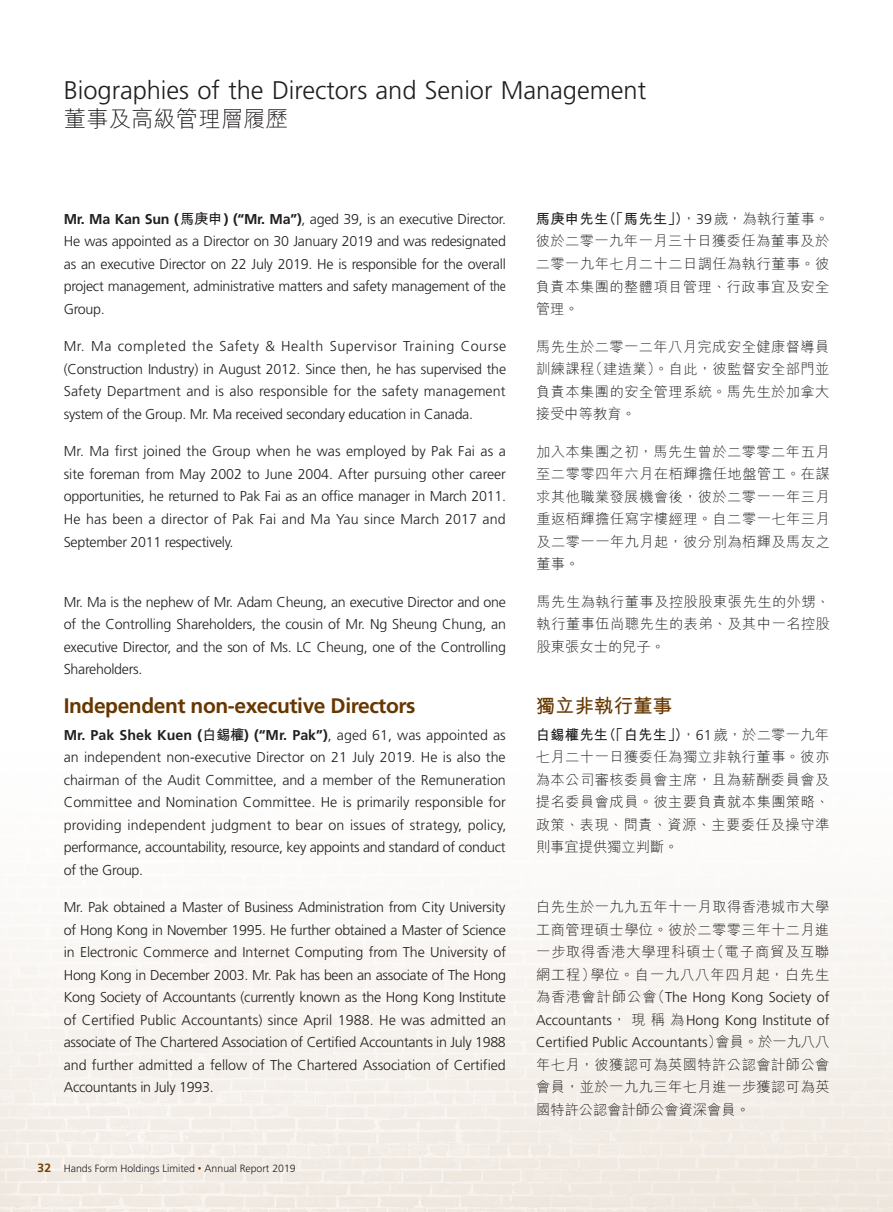
<style>
.page{position:relative;width:893px;height:1212px;background:#fff}
.page>*{position:absolute;margin:0;border:0;box-sizing:border-box;transform-origin:0 0}
.t1{font:300 25.5px "Frutiger LT Std";letter-spacing:-.005em;color:#231f20}
.t2{font:300 22.5px "M Hei HK";letter-spacing:-.005em;color:#231f20}
.t3{font:700 21px "Frutiger LT Std";letter-spacing:-.02em;color:#673700}
.t4{font:700 19.5px "M Hei HK";color:#673700}
.t5{font:300 14.25px/22.5px "Frutiger LT Std";letter-spacing:-.02em;color:#231f20;text-align:justify}
.t6{font:300 14.25px/22.5px "M Hei HK";letter-spacing:.035em;color:#231f20;text-align:justify}
.t7{font:300 10.5px "Frutiger LT Std";color:#231f20}
.s1{font-weight:700}
.s2{font-family:"M Hei HK";font-weight:700}
.s3{font-stretch:condensed}
.s4{font-weight:700;font-size:12px;color:#754100}
.s5{font-size:7.5px;color:#754100}
.s6{font-family:"Frutiger LT Std"}
.s7{font-family:"M Hei HK"}
</style>
<div class="page">
<img style="left:0;top:914px;width:892px;height:298px">
<h1 class="t1" style="left:64px;top:76px;width:584px">Biographies of the Directors and Senior Management</h1>
<h2 class="t2" style="left:64px;top:107px;width:226px">董事及高級管理層履歷</h2>
<p class="t5" style="left:64px;top:208px;width:444px"><span class="s1">Mr. Ma Kan Sun (</span><span class="s2">馬庚申</span><span class="s1">) (“Mr. Ma”)</span>, aged 39, is an executive Director.<br>He was appointed as a Director on 30 January 2019 and was redesignated as an executive Director on 22 July 2019. He is responsible for the overall project management, administrative matters and safety management of <span class="s3">the </span>Group.</p>
<p class="t5" style="left:64px;top:335px;width:444px">Mr. Ma completed the Safety &amp; Health Supervisor Training Course (Construction Industry) in August 2012. Since then, he has supervised the Safety Department and is also responsible for the safety management system of the Group. Mr. Ma received secondary education in Canada.</p>
<p class="t5" style="left:64px;top:440px;width:444px">Mr. Ma first joined the Group when he was employed by Pak Fai as a site foreman from May 2002 to June 2004. After pursuing other career opportunities, he returned to Pak Fai as an office manager in March 2011.<br>He has been a director of Pak Fai and Ma Yau since March 2017 and September 2011 respectively.</p>
<p class="t5" style="left:64px;top:590px;width:444px">Mr. Ma is the nephew of Mr. Adam Cheung, an executive Director and one of the Controlling Shareholders, the cousin of Mr. Ng Sheung Chung, an executive Director, and the son of Ms. LC Cheung, one of the Controlling Shareholders.</p>
<h3 class="t3" style="left:64px;top:693px;width:353px">Independent non-executive Directors</h3>
<p class="t5" style="left:64px;top:724px;width:444px"><span class="s1">Mr. Pak Shek Kuen (</span><span class="s2">白錫權</span><span class="s1">) (“Mr. Pak”)</span>, aged 61, was appointed as an independent non-executive Director on 21 July 2019. He is also the chairman of the Audit Committee, and a member of the Remuneration Committee and Nomination Committee. He is primarily responsible for providing independent judgment to bear on issues of strategy, policy, performance, accountability, resource, key appoints and standard of conduct of the Group.</p>
<p class="t5" style="left:64px;top:896px;width:444px">Mr. Pak obtained a Master of Business Administration from City University of Hong Kong in November 1995. He further obtained a Master of Science in Electronic Commerce and Internet Computing from The University of Hong Kong in December 2003. Mr. Pak has been an associate of The Hong Kong Society of Accountants (currently known as the Hong Kong Institute of Certified Public Accountants) since April 1988. He was admitted an associate of The Chartered Association of Certified Accountants in July 1988 and further admitted a fellow of The Chartered Association of Certified Accountants in July 1993.</p>
<p class="t7" style="left:38px;top:1162px;width:260px"><span class="s4">32</span> Hands Form Holdings Limited <span class="s5">•</span> Annual Report 2019</p>
<p class="t6" style="left:536px;top:207px;width:295px"><span class="s1">馬庚申先生（「馬先生」）</span>，<span class="s6">39</span>歲，為執行董事。彼於二零一九年一月三十日獲委任為董事及於二零一九年七月二十二日調任為執行董事。彼負責本集團的整體項目管理、行政事宜及安全管理。</p>
<p class="t6" style="left:536px;top:335px;width:295px">馬先生於二零一二年八月完成安全健康督導員訓練課程（建造業）。自此，彼監督安全部門並負責本集團的安全管理系統。馬先生於加拿大接受中等教育。</p>
<p class="t6" style="left:536px;top:440px;width:295px">加入本集團之初，馬先生曾於二零零二年五月至二零零四年六月在栢輝擔任地盤管工。在謀求其他職業發展機會後，彼於二零一一年三月重返栢輝擔任寫字樓經理。自二零一七年三月及二零一一年九月起，彼分別為栢輝及馬友之董事。</p>
<p class="t6" style="left:537px;top:590px;width:295px">馬先生為執行董事及控股股東張先生的外甥、執行董事伍尚聰先生的表弟、及其中一名控股股東張女士的兒子。</p>
<h3 class="t4" style="left:536px;top:692px;width:138px">獨立非執行董事</h3>
<p class="t6" style="left:536px;top:723px;width:295px"><span class="s1">白錫權先生（「白先生」）</span>，<span class="s6">61</span>歲，於二零一九年七月二十一日獲委任為獨立非執行董事。彼亦為本公司審核委員會主席，且為薪酬委員會及提名委員會成員。彼主要負責就本集團策略、政策、表現、問責、資源、主要委任及操守準則事宜提供獨立判斷。</p>
<p class="t6" style="left:536px;top:896px;width:295px">白先生於一九九五年十一月取得香港城市大學工商管理碩士學位。彼於二零零三年十二月進一步取得香港大學理科碩士（電子商貿及互聯網工程）學位。自一九八八年四月起，白先生</p>
<p class="t5" style="left:536px;top:986px;width:295px"><span class="s7">為香港會計師公會（</span>The Hong Kong Society of Accountants<span class="s7">，現稱為</span>Hong Kong Institute of Certified Public Accountants<span class="s7">）會員。於一九八八</span></p>
<p class="t6" style="left:536px;top:1053px;width:295px">年七月，彼獲認可為英國特許公認會計師公會會員，並於一九九三年七月進一步獲認可為英國特許公認會計師公會資深會員。</p>
</div>
